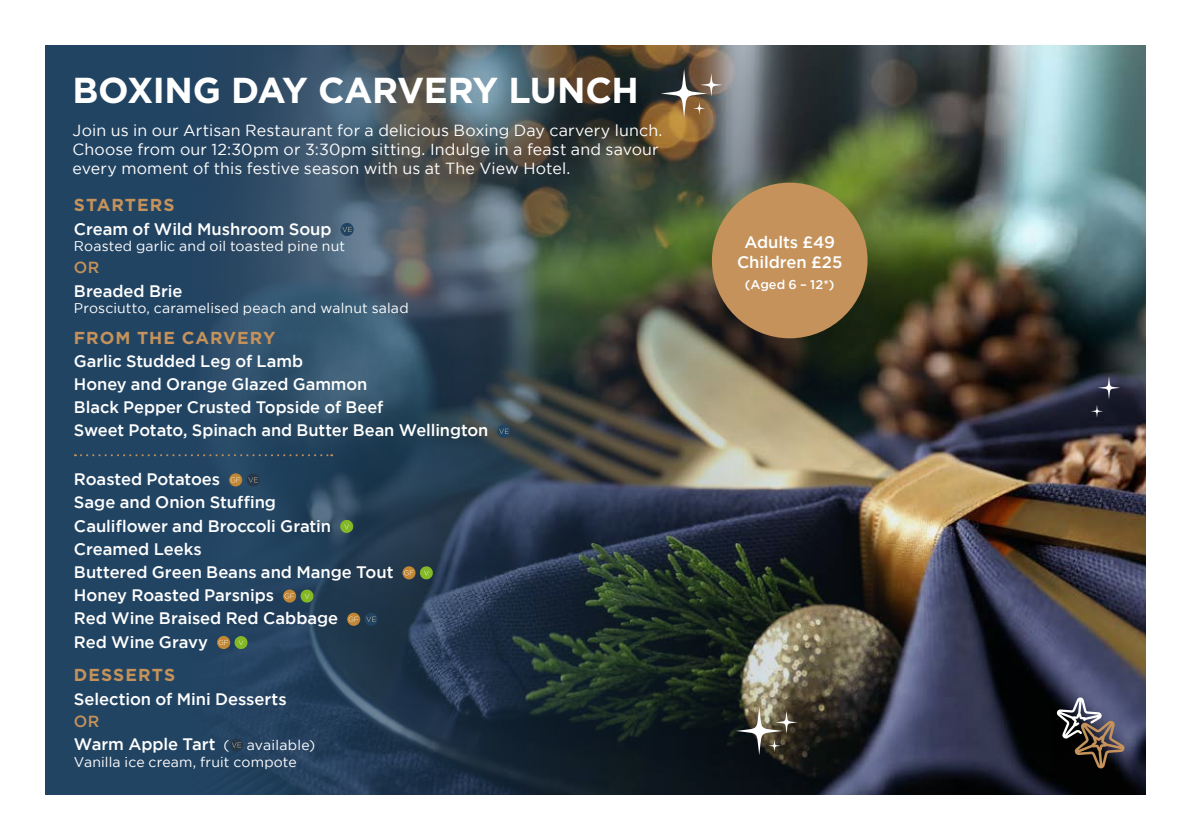
<style>
.page{position:relative;width:1191px;height:840px;background:#fff}
.page>*{position:absolute;margin:0;border:0;box-sizing:border-box;transform-origin:0 0}
.t1{font:700 36px "Gotham";letter-spacing:-.015em;color:#fff}
.t2{font:700 17.4px "Gotham";letter-spacing:.055em;color:#c4925a}
.t3{font:500 16.6px/23.2px "Gotham";letter-spacing:-.005em;color:#fff}
.t4{font:16px/19.2px "Gotham";letter-spacing:.005em;color:#fff}
.t5{font:500 16px "Gotham";color:#c4925a}
.t6{font:14px "Gotham";letter-spacing:.01em;color:#fff}
.t7{font:500 12.8px "Gotham";letter-spacing:.005em;color:#fff}
.s1{font-weight:400;font-size:14px}
</style>
<div class="page">
<img style="left:45px;top:46px;width:1100px;height:748px">
<svg style="left:340px;top:222px;width:14px;height:15px"></svg>
<svg style="left:496px;top:423px;width:15px;height:15px"></svg>
<svg style="left:75px;top:454px;width:257px;height:2px"></svg>
<svg style="left:229px;top:473px;width:13px;height:13px"></svg>
<svg style="left:231px;top:477px;width:9px;height:5px"></svg>
<svg style="left:246px;top:472px;width:15px;height:15px"></svg>
<svg style="left:339px;top:518px;width:15px;height:15px"></svg>
<svg style="left:402px;top:566px;width:13px;height:13px"></svg>
<svg style="left:404px;top:570px;width:9px;height:5px"></svg>
<svg style="left:419px;top:565px;width:15px;height:15px"></svg>
<svg style="left:283px;top:589px;width:13px;height:13px"></svg>
<svg style="left:285px;top:588px;width:29px;height:15px"></svg>
<svg style="left:347px;top:612px;width:13px;height:13px"></svg>
<svg style="left:349px;top:611px;width:29px;height:15px"></svg>
<svg style="left:217px;top:635px;width:13px;height:13px"></svg>
<svg style="left:219px;top:639px;width:9px;height:5px"></svg>
<svg style="left:234px;top:634px;width:14px;height:15px"></svg>
<svg style="left:229px;top:737px;width:15px;height:15px"></svg>
<svg style="left:660px;top:69px;width:47px;height:49px;background:#716352"></svg>
<svg style="left:693px;top:102px;width:12px;height:13px"></svg>
<svg style="left:700px;top:73px;width:22px;height:23px"></svg>
<div style="left:712px;top:182px;width:155px;height:156px;background:#c4925a;border-radius:50%"></div>
<svg style="left:1056px;top:696px;width:69px;height:72px;background:#524c51"></svg>
<svg style="left:1090px;top:404px;width:13px;height:13px"></svg>
<svg style="left:1097px;top:376px;width:23px;height:23px"></svg>
<svg style="left:736px;top:706px;width:46px;height:48px;background:#656357"></svg>
<svg style="left:768px;top:738px;width:12px;height:13px"></svg>
<svg style="left:775px;top:710px;width:22px;height:23px"></svg>
<h1 class="t1" style="left:73px;top:70px;width:568px">BOXING DAY CARVERY LUNCH</h1>
<p class="t4" style="left:73px;top:120px;width:591px">Join us in our Artisan Restaurant for a delicious Boxing Day carvery lunch.<br>Choose from our 12:30pm or 3:30pm sitting. Indulge in a feast and savour every moment of this festive season with us at The View Hotel.</p>
<p class="t2" style="left:74px;top:195px;width:102px">STARTERS</p>
<p class="t3" style="left:74px;top:217px;width:259px">Cream of Wild Mushroom Soup</p>
<p class="t6" style="left:74px;top:237px;width:273px">Roasted garlic and oil toasted pine nut</p>
<p class="t5" style="left:74px;top:258px;width:27px">OR</p>
<p class="t3" style="left:74px;top:278px;width:110px">Breaded Brie</p>
<p class="t6" style="left:74px;top:299px;width:336px">Prosciutto, caramelised peach and walnut salad</p>
<p class="t2" style="left:74px;top:327px;width:203px">FROM THE CARVERY</p>
<p class="t3" style="left:74px;top:349px;width:416px">Garlic Studded Leg of Lamb<br>Honey and Orange Glazed Gammon<br>Black Pepper Crusted Topside of Beef<br>Sweet Potato, Spinach and Butter Bean Wellington</p>
<p class="t3" style="left:74px;top:467px;width:321px">Roasted Potatoes<br>Sage and Onion Stuffing<br>Cauliflower and Broccoli Gratin<br>Creamed Leeks<br>Buttered Green Beans and Mange Tout<br>Honey Roasted Parsnips<br>Red Wine Braised Red Cabbage<br>Red Wine Gravy</p>
<p class="t2" style="left:74px;top:664px;width:103px">DESSERTS</p>
<p class="t3" style="left:74px;top:686px;width:214px">Selection of Mini Desserts</p>
<p class="t5" style="left:74px;top:711px;width:27px">OR</p>
<p class="t3" style="left:74px;top:731px;width:243px">Warm Apple Tart <span class="s1">( available)</span></p>
<p class="t6" style="left:74px;top:752px;width:224px">Vanilla ice cream, fruit compote</p>
<p class="t3" style="left:737px;top:231px;width:107px;line-height:20.4px;text-align:center">Adults £49<br>Children £25</p>
<p class="t7" style="left:745px;top:277px;width:91px">(Aged 6 – 12*)</p>
</div>
